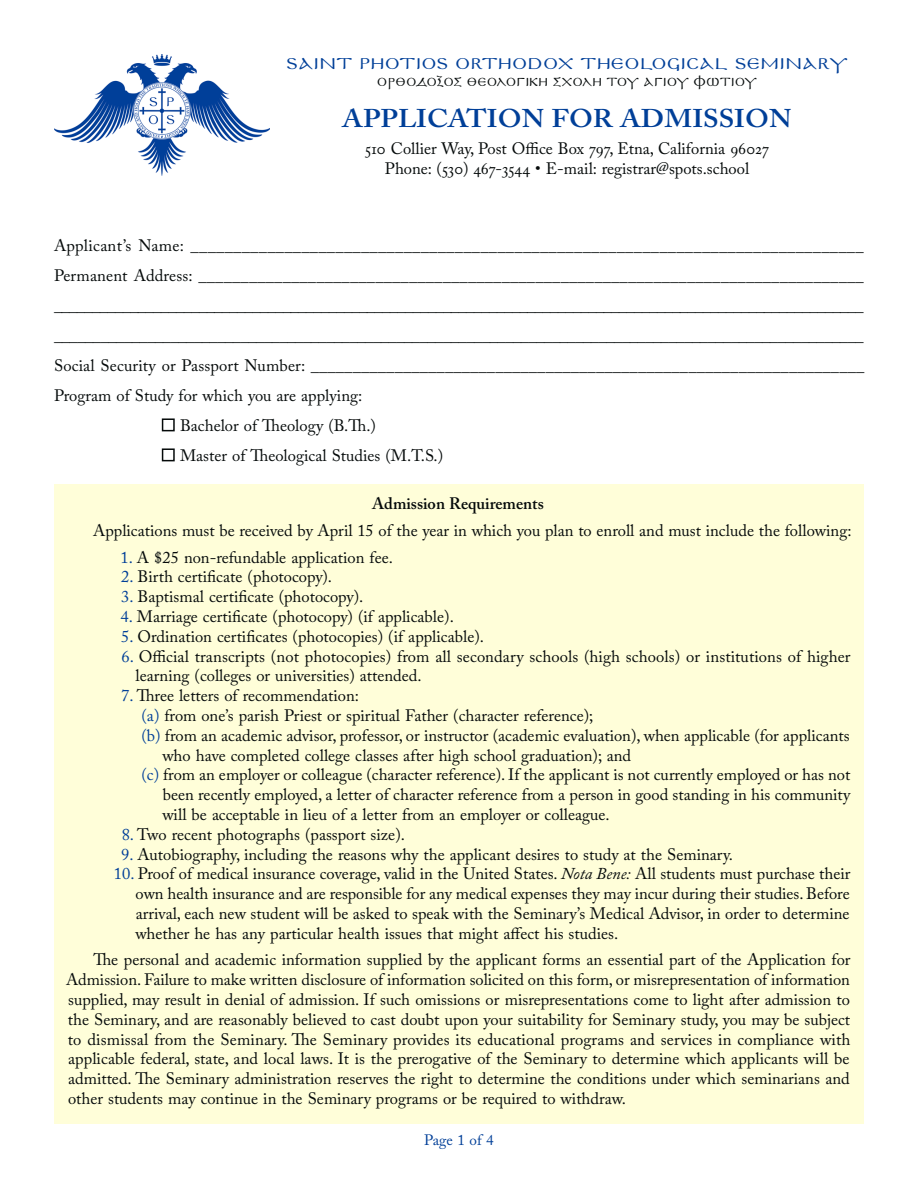
<style>
.page{position:relative;width:918px;height:1188px;background:#fff}
.page>*{position:absolute;margin:0;border:0;box-sizing:border-box;transform-origin:0 0}
.t1{font:600 25.5px "Adobe Caslon Pro";color:#003f98;scale:1.1 1}
.t2{font:18px "Byzantine CTOS";letter-spacing:.05em;color:#003f98;scale:1.1 1}
.t3{font:16.5px/19.8px "Adobe Caslon Pro";color:#050a0a;text-align:justify}
.t4{font:600 16.5px "Adobe Caslon Pro";color:#050a0a}
.t5{font:15px "Adobe Caslon Pro";color:#003f98}
.t6{font:13.5px "Byzantine CTOS";letter-spacing:.05em;color:#050a0a}
.s1{color:#003f98}
.s2{font-style:italic}
</style>
<div class="page">
<div style="left:162px;top:418px;width:13px;height:13px;border:2px solid #050a0a"></div>
<div style="left:162px;top:448px;width:13px;height:13px;border:2px solid #050a0a"></div>
<div style="left:54px;top:484px;width:810px;height:639px;background:#fffed9"></div>
<img style="left:54px;top:54px;width:216px;height:122px">
<p class="t2" style="left:287px;top:51px;width:511px">SAINT PHOTIOS ORTHODOX THEOLOGICAL SEMINARY</p>
<p class="t6" style="left:377px;top:73px;width:242px">Ο ΡΘΟΔΟΞΟΣ ΘΕΟΛΟ ΓΙΚΗ ΣΧΟΛΗ ΤΟΥ</p>
<p class="t6" style="left:644px;top:73px;width:29px">ΑΓΙΟΥ</p>
<p class="t6" style="left:694px;top:73px;width:37px">ΦΩΤΙΟΥ</p>
<p class="t1" style="left:342px;top:104px;width:410px">APPLICATION FOR ADMISSION</p>
<p class="t3" style="left:365px;top:138px;width:405px">510 Collier Way, Post Office Box 797, Etna, California 96027</p>
<p class="t3" style="left:385px;top:158px;width:366px">Phone: (530) 467-3544 • E-mail: registrar@spots.school</p>
<p class="t3" style="left:54px;top:235px;width:811px">Applicant’s Name: _______________________________________________________________________________</p>
<p class="t3" style="left:54px;top:265px;width:811px">Permanent Address: _______________________________________________________________________________</p>
<p class="t3" style="left:54px;top:295px;width:811px">__________________________________________________________________________________________________________</p>
<p class="t3" style="left:54px;top:325px;width:811px">________________________________________________________________________________________________________</p>
<p class="t3" style="left:54px;top:355px;width:812px">Social Security or Passport Number: __________________________________________________________________</p>
<p class="t3" style="left:54px;top:385px;width:310px">Program of Study for which you are applying:</p>
<p class="t3" style="left:180px;top:415px;width:197px">Bachelor of Theology (B.Th.)</p>
<p class="t3" style="left:180px;top:445px;width:265px">Master of Theological Studies (M.T.S.)</p>
<p class="t4" style="left:372px;top:494px;width:173px">Admission Requirements</p>
<p class="t3" style="left:93px;top:520px;width:760px">Applications must be received by April 15 of the year in which you plan to enroll and must include the following:</p>
<p class="t3" style="left:121px;top:547px;width:274px"><span class="s1">1.</span> A $25 non-refundable application fee.</p>
<p class="t3" style="left:121px;top:567px;width:212px"><span class="s1">2.</span> Birth certificate (photocopy).</p>
<p class="t3" style="left:121px;top:587px;width:244px"><span class="s1">3.</span> Baptismal certificate (photocopy).</p>
<p class="t3" style="left:121px;top:606px;width:335px"><span class="s1">4.</span> Marriage certificate (photocopy) (if applicable).</p>
<p class="t3" style="left:121px;top:626px;width:364px"><span class="s1">5.</span> Ordination certificates (photocopies) (if applicable).</p>
<p class="t3" style="left:136px;top:646px;width:716px;text-indent:-14px"><span class="s1">6.</span> Official transcripts (not photocopies) from all secondary schools (high schools) or institutions of higher learning (colleges or universities) attended.</p>
<p class="t3" style="left:121px;top:686px;width:239px"><span class="s1">7.</span> Three letters of recommendation:</p>
<p class="t3" style="left:142px;top:705px;width:453px"><span class="s1">(a)</span> from one’s parish Priest or spiritual Father (character reference);</p>
<p class="t3" style="left:162px;top:725px;width:689px;text-indent:-21px"><span class="s1">(b)</span> from an academic advisor, professor, or instructor (academic evaluation), when applicable (for applicants who have completed college classes after high school graduation); and</p>
<p class="t3" style="left:162px;top:765px;width:689px;text-indent:-21px"><span class="s1">(c)</span> from an employer or colleague (character reference). If the applicant is not currently employed or has not been recently employed, a letter of character reference from a person in good standing in his community will be acceptable in lieu of a letter from an employer or colleague.</p>
<p class="t3" style="left:122px;top:824px;width:285px"><span class="s1">8.</span> Two recent photographs (passport size).</p>
<p class="t3" style="left:121px;top:844px;width:613px"><span class="s1">9.</span> Autobiography, including the reasons why the applicant desires to study at the Seminary.</p>
<p class="t3" style="left:135px;top:864px;width:717px;text-indent:-21px"><span class="s1">10.</span> Proof of medical insurance coverage, valid in the United States. <span class="s2">Nota Bene:</span> All students must purchase their own health insurance and are responsible for any medical expenses they may incur during their studies. Before arrival, each new student will be asked to speak with the Seminary’s Medical Advisor, in order to determine whether he has any particular health issues that might affect his studies.</p>
<p class="t3" style="left:66px;top:950px;width:786px;text-indent:27px">The personal and academic information supplied by the applicant forms an essential part of the Application for Admission. Failure to make written disclosure of information solicited on this form, or misrepresentation of information supplied, may result in denial of admission. If such omissions or misrepresentations come to light after admission to the Seminary, and are reasonably believed to cast doubt upon your suitability for Seminary study, you may be subject to dismissal from the Seminary. The Seminary provides its educational programs and services in compliance with applicable federal, state, and local laws. It is the prerogative of the Seminary to determine which applicants will be admitted. The Seminary administration reserves the right to determine the conditions under which seminarians and other students may continue in the Seminary programs or be required to withdraw.</p>
<p class="t5" style="left:424px;top:1131px;width:71px">Page 1 of 4</p>
</div>
